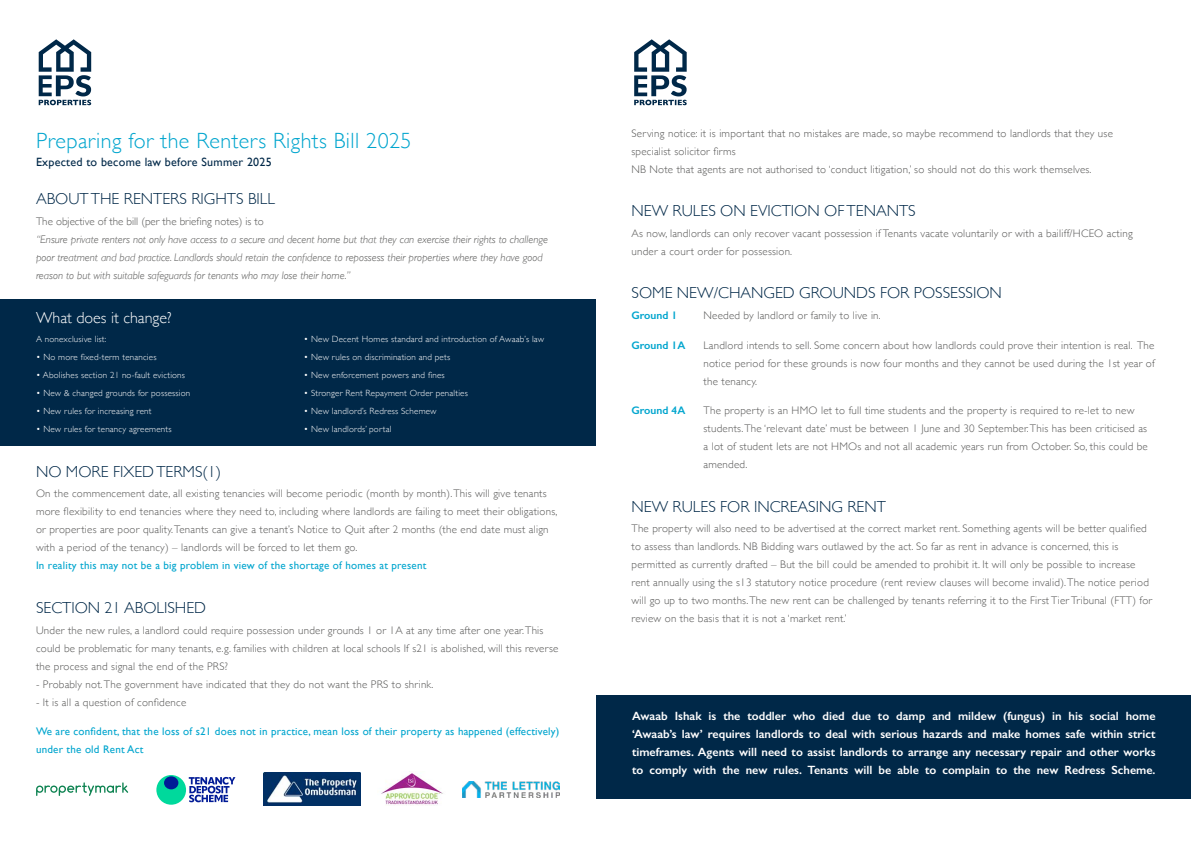
<style>
.page{position:relative;width:1191px;height:842px;background:#fff}
.page>*{position:absolute;margin:0;border:0;box-sizing:border-box;transform-origin:0 0}
.t1{font:300 22px "Gill Sans";letter-spacing:.02em;color:#00a5ce}
.t2{font:300 16px "Gill Sans";color:#002848}
.t3{font:300 16px "Gill Sans";color:#fff}
.t4{font:600 12px/18px "Gill Sans";color:#fff;text-align:justify}
.t5{font:12px "Gill Sans";letter-spacing:.02em;color:#002848}
.t6{font:300 11px/18px "Gill Sans";letter-spacing:.02em;color:#575756}
.t7{font:italic 300 11px/18px "Gill Sans";color:#575756}
.t8{font:11px/18px "Gill Sans";letter-spacing:.02em;color:#00a5ce}
.t9{font:300 11px "Gill Sans";color:#575756}
.t10{font:600 11px "Gill Sans";color:#00a5ce}
.t11{font:300 9px "Gill Sans";letter-spacing:.02em;color:#fff}
</style>
<div class="page">
<svg style="left:39px;top:39px;width:52px;height:66px"></svg>
<svg style="left:634px;top:39px;width:52px;height:66px"></svg>
<svg style="left:36px;top:782px;width:92px;height:14px"></svg>
<div style="left:156px;top:775px;width:30px;height:30px;background:#00d99c;border-radius:50%"></div>
<div style="left:164px;top:776px;width:14px;height:13px;background:#001a96;border-radius:50%"></div>
<svg style="left:189px;top:777px;width:46px;height:25px"></svg>
<img style="left:263px;top:772px;width:97px;height:34px">
<img style="left:462px;top:781px;width:97px;height:16px">
<img style="left:381px;top:771px;width:62px;height:35px">
<div style="left:596px;top:695px;width:595px;height:104px;background:#002848"></div>
<div style="left:0;top:299px;width:595px;height:146px;background:#002848"></div>
<h1 class="t1" style="left:36px;top:124px;width:377px">Preparing for the Renters Rights Bill 2025</h1>
<p class="t5" style="left:36px;top:155px;width:237px">Expected to become law before Summer 2025</p>
<h2 class="t2" style="left:36px;top:186px;width:240px">ABOUT THE RENTERS RIGHTS BILL</h2>
<p class="t9" style="left:36px;top:213px;width:229px">The objective of the bill (per the briefing notes) is to</p>
<p class="t7" style="left:36px;top:230px;width:513px">“Ensure private renters not only have access to a secure and decent home but that they can exercise their rights to challenge poor treatment and bad practice. Landlords should retain the confidence to repossess their properties where they have good reason to but with suitable safeguards for tenants who may lose their home.”</p>
<h2 class="t3" style="left:36px;top:305px;width:137px">What does it change?</h2>
<p class="t11" style="left:36px;top:332px;width:72px">A nonexclusive list:</p>
<p class="t11" style="left:36px;top:350px;width:122px">• No more fixed-term tenancies</p>
<p class="t11" style="left:36px;top:368px;width:150px">• Abolishes section 21 no-fault evictions</p>
<p class="t11" style="left:36px;top:386px;width:156px">• New &amp; changed grounds for possession</p>
<p class="t11" style="left:36px;top:404px;width:117px">• New rules for increasing rent</p>
<p class="t11" style="left:36px;top:422px;width:137px">• New rules for tenancy agreements</p>
<p class="t11" style="left:304px;top:332px;width:242px">• New Decent Homes standard and introduction of Awaab’s law</p>
<p class="t11" style="left:304px;top:350px;width:148px">• New rules on discrimination and pets</p>
<p class="t11" style="left:304px;top:368px;width:142px">• New enforcement powers and fines</p>
<p class="t11" style="left:304px;top:386px;width:166px">• Stronger Rent Repayment Order penalties</p>
<p class="t11" style="left:304px;top:404px;width:134px">• New landlord’s Redress Schemew</p>
<p class="t11" style="left:304px;top:422px;width:89px">• New landlords’ portal</p>
<h2 class="t2" style="left:36px;top:459px;width:187px">NO MORE FIXED TERMS(1)</h2>
<p class="t6" style="left:36px;top:484px;width:523px">On the commencement date, all existing tenancies will become periodic (month by month). This will give tenants more flexibility to end tenancies where they need to, including where landlords are failing to meet their obligations, or properties are poor quality. Tenants can give a tenant’s Notice to Quit after 2 months (the end date must align with a period of the tenancy) – landlords will be forced to let them go.</p>
<p class="t8" style="left:36px;top:557px;width:392px">In reality this may not be a big problem in view of the shortage of homes at present</p>
<h2 class="t2" style="left:36px;top:595px;width:171px">SECTION 21 ABOLISHED</h2>
<p class="t6" style="left:36px;top:621px;width:524px">Under the new rules, a landlord could require possession under grounds 1 or 1A at any time after one year. This could be problematic for many tenants, e.g. families with children at local schools If s21 is abolished, will this reverse the process and signal the end of the PRS?</p>
<p class="t6" style="left:36px;top:675px;width:399px">- Probably not. The government have indicated that they do not want the PRS to shrink.</p>
<p class="t6" style="left:36px;top:693px;width:152px">- It is all a question of confidence</p>
<p class="t8" style="left:36px;top:722px;width:525px">We are confident, that the loss of s21 does not in practice, mean loss of their property as happened (effectively) under the old Rent Act</p>
<p class="t6" style="left:631px;top:123px;width:483px">Serving notice: it is important that no mistakes are made, so maybe recommend to landlords that they use specialist solicitor firms<br>NB Note that agents are not authorised to ‘conduct litigation,’ so should not do this work themselves.</p>
<h2 class="t2" style="left:631px;top:198px;width:286px">NEW RULES ON EVICTION OF TENANTS</h2>
<p class="t6" style="left:631px;top:224px;width:503px">As now, landlords can only recover vacant possession if Tenants vacate voluntarily or with a bailiff/HCEO acting under a court order for possession.</p>
<h2 class="t2" style="left:631px;top:281px;width:372px">SOME NEW/CHANGED GROUNDS FOR POSSESSION</h2>
<p class="t10" style="left:631px;top:309px;width:47px">Ground 1</p>
<p class="t6" style="left:703px;top:306px;width:179px">Needed by landlord or family to live in.</p>
<p class="t10" style="left:631px;top:338px;width:55px">Ground 1A</p>
<p class="t6" style="left:703px;top:335px;width:453px;text-align:justify">Landlord intends to sell. Some concern about how landlords could prove their intention is real. The notice period for these grounds is now four months and they cannot be used during the 1st year of the tenancy.</p>
<p class="t10" style="left:631px;top:404px;width:55px">Ground 4A</p>
<p class="t6" style="left:703px;top:401px;width:446px">The property is an HMO let to full time students and the property is required to re-let to new students. The ‘relevant date’ must be between 1 June and 30 September. This has been criticised as a lot of student lets are not HMOs and not all academic years run from October. So, this could be amended.</p>
<h2 class="t2" style="left:631px;top:494px;width:256px">NEW RULES FOR INCREASING RENT</h2>
<p class="t6" style="left:631px;top:519px;width:522px">The property will also need to be advertised at the correct market rent. Something agents will be better qualified to assess than landlords. NB Bidding wars outlawed by the act. So far as rent in advance is concerned, this is permitted as currently drafted – But the bill could be amended to prohibit it. It will only be possible to increase rent annually using the s13 statutory notice procedure (rent review clauses will become invalid). The notice period will go up to two months. The new rent can be challenged by tenants referring it to the First Tier Tribunal (FTT) for review on the basis that it is not a ‘market rent.’</p>
<p class="t4" style="left:632px;top:707px;width:525px">Awaab Ishak is the toddler who died due to damp and mildew (fungus) in his social home ‘Awaab’s law’ requires landlords to deal with serious hazards and make homes safe within strict timeframes. Agents will need to assist landlords to arrange any necessary repair and other works to comply with the new rules. Tenants will be able to complain to the new Redress Scheme.</p>
</div>
